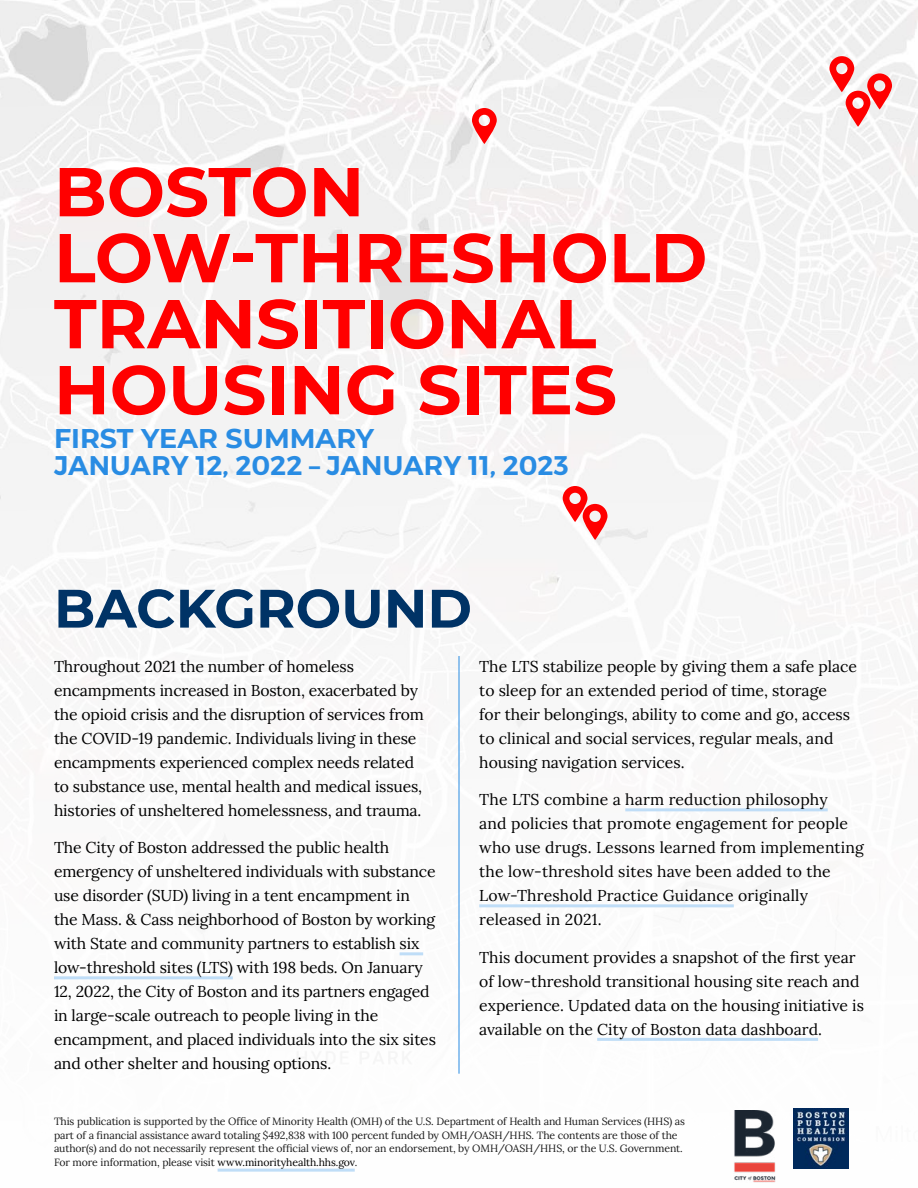
<style>
.page{position:relative;width:918px;height:1188px;background:#fff}
.page>*{position:absolute;margin:0;border:0;box-sizing:border-box;transform-origin:0 0}
.H1_span{font:700 69px/66px "Montserrat";color:#f00}
.t1{font:700 54px "Montserrat";color:#036}
.H1_span-2{font:600 27px/27px "Montserrat";color:#298ce3}
.t2{font:15.75px/24px "Lora";letter-spacing:-.01em;color:#000}
.t3{font:15.75px/24px "Lora";letter-spacing:.01em;color:#000}
.footnote{font:10.5px/13.5px "Lora";letter-spacing:-.01em;color:#1a1a1a}
.s1{font-weight:700}
.s2{color:#000}
</style>
<div class="page">
<img style="left:0;top:0;width:918px;height:1183px">
<svg style="left:472px;top:108px;width:25px;height:36px"></svg>
<svg style="left:829px;top:56px;width:63px;height:71px"></svg>
<svg style="left:563px;top:486px;width:45px;height:54px"></svg>
<img style="left:794px;top:1108px;width:55px;height:61px">
<hr style="left:400px;top:952px;width:23px;height:3px;background:#bfddf7">
<hr style="left:54px;top:976px;width:179px;height:3px;background:#bfddf7">
<hr style="left:625px;top:808px;width:203px;height:3px;background:#bfddf7">
<hr style="left:479px;top:904px;width:255px;height:3px;background:#bfddf7">
<hr style="left:597px;top:1038px;width:221px;height:3px;background:#bfddf7">
<hr style="left:459px;top:656px;width:1px;height:418px;background:#298ce3">
<img style="left:734px;top:1110px;width:42px;height:72px">
<hr style="left:218px;top:1169px;width:137px;height:3px;background:#bfddf7">
<h1 class="H1_span" style="left:54px;top:155px;width:655px">BOSTON<br>LOW-THRESHOLD<br>TRANSITIONAL<br>HOUSING SITES</h1>
<h1 class="H1_span-2" style="left:54px;top:425px;width:516px"><span class="s1">FIRST YEAR SUMMARY<br></span>JANUARY 12, 2022 – JANUARY 11, 2023</h1>
<h1 class="t1" style="left:54px;top:570px;width:420px">BACKGROUND</h1>
<p class="t2" style="left:54px;top:653px;width:372px">Throughout 2021 the number of homeless encampments increased in Boston, exacerbated by the opioid crisis and the disruption of services from the COVID-19 pandemic. Individuals living in these encampments experienced complex needs related to substance use, mental health and medical issues, histories of unsheltered homelessness, and trauma.</p>
<p class="t2" style="left:54px;top:835px;width:383px">The City of Boston addressed the public health emergency of unsheltered individuals with substance use disorder (SUD) living in a tent encampment in the Mass. &amp; Cass neighborhood of Boston by working with State and community partners to establish six low-threshold sites (LTS) with 198 beds. On January 12, 2022, the City of Boston and its partners engaged in large-scale outreach to people living in the encampment, and placed individuals into the six sites and other shelter and housing options.</p>
<p class="t2" style="left:479px;top:653px;width:379px">The LTS stabilize people by giving them a safe place to sleep for an extended period of time, storage<br>for their belongings, ability to come and go, access to clinical and social services, regular meals, and housing navigation services.</p>
<p class="t3" style="left:479px;top:787px;width:386px">The LTS combine a harm reduction philosophy<br>and policies that promote engagement for people who use drugs. Lessons learned from implementing the low-threshold sites have been added to the Low-Threshold Practice Guidance originally released in 2021.</p>
<p class="t2" style="left:479px;top:944px;width:386px">This document provides a snapshot of the first year of low-threshold transitional housing site reach and experience. Updated data on the housing initiative is available on the City of Boston data dashboard.</p>
<p class="footnote" style="left:54px;top:1114px;width:633px">This publication is supported by the Office of Minority Health (OMH) of the U.S. Department of Health and Human Services (HHS) as part of a financial assistance award totaling $492,838 with 100 percent funded by OMH/OASH/HHS. The contents are those of the author(s) and do not necessarily represent the official views of, nor an endorsement, by OMH/OASH/HHS, or the U.S. Government.<br>For more information, please visit <span class="s2">www.minorityhealth.hhs.gov</span>.</p>
</div>
